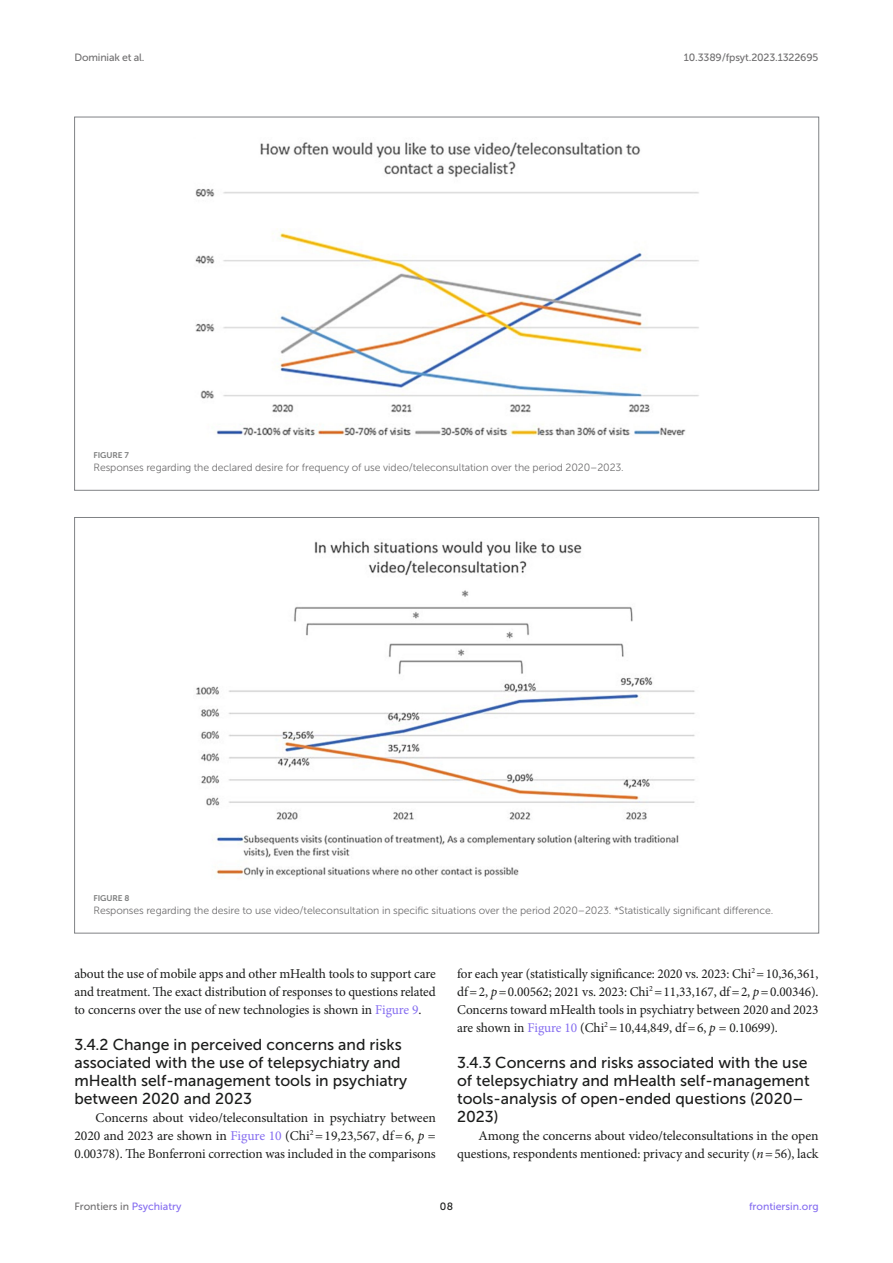
<style>
.page{position:relative;width:893px;height:1263px;background:#fff}
.page>*{position:absolute;margin:0;border:0;box-sizing:border-box;transform-origin:0 0}
.HEAD_3{font:15.75px/18px "Museo Sans 500";color:#1b1c1b}
.TEXT_FLUSH{font:13.5px/18px "Minion Pro";letter-spacing:-.005em;color:#1b1c1b;text-align:justify}
.FIG_LEG{font:10.5px "Museo Sans 300";letter-spacing:-.01em;color:#706f70}
.t1{font:10.5px "Museo Sans 500";letter-spacing:-.015em;color:#706f70}
.t2{font:10.5px "Museo Sans 500";color:#856df0}
.t3{font:10.5px "Museo Sans 500";color:#1b1c1b}
.FIG_HD{font:8.25px "Museo Sans 700";letter-spacing:-.01em;color:#7e7f7f}
.s1{color:#856df0}
.s2{font-style:italic}
</style>
<div class="page">
<img style="left:195px;top:142px;width:504px;height:294px">
<img style="left:196px;top:541px;width:499px;height:336px">
<p class="t1" style="left:74px;top:51px;width:72px">Dominiak et al.</p>
<p class="t1" style="left:684px;top:51px;width:136px">10.3389/fpsyt.2023.1322695</p>
<p class="FIG_HD" style="left:94px;top:450px;width:37px">FIGURE 7</p>
<p class="FIG_LEG" style="left:94px;top:462px;width:532px">Responses regarding the declared desire for frequency of use video/teleconsultation over the period 2020–2023.</p>
<p class="FIG_HD" style="left:94px;top:893px;width:37px">FIGURE 8</p>
<p class="FIG_LEG" style="left:94px;top:905px;width:681px">Responses regarding the desire to use video/teleconsultation in specific situations over the period 2020–2023. *Statistically significant difference.</p>
<p class="TEXT_FLUSH" style="left:74px;top:965px;width:363px">about the use of mobile apps and other mHealth tools to support care and treatment. The exact distribution of responses to questions related to concerns over the use of new technologies is shown in <span class="s1">Figure 9</span>.</p>
<p class="HEAD_3" style="left:74px;top:1036px;width:334px">3.4.2 Change in perceived concerns and risks associated with the use of telepsychiatry and mHealth self-management tools in psychiatry between 2020 and 2023</p>
<p class="TEXT_FLUSH" style="left:74px;top:1109px;width:363px;text-indent:21px">Concerns about video/teleconsultation in psychiatry between 2020 and 2023 are shown in <span class="s1">Figure 10</span> (Chi<sup>2</sup> =19,23,567, df=6, <span class="s2">p</span> = 0.00378). The Bonferroni correction was included in the comparisons</p>
<p class="TEXT_FLUSH" style="left:457px;top:965px;width:363px">for each year (statistically significance: 2020 vs. 2023: Chi<sup>2</sup> =10,36,361, df=2, <span class="s2">p</span>=0.00562; 2021 vs. 2023: Chi<sup>2</sup> =11,33,167, df=2, <span class="s2">p</span>=0.00346).<br>Concerns toward mHealth tools in psychiatry between 2020 and 2023 are shown in <span class="s1">Figure 10</span> (Chi<sup>2</sup> =10,44,849, df=6, <span class="s2">p</span> = 0.10699).</p>
<p class="HEAD_3" style="left:457px;top:1054px;width:354px">3.4.3 Concerns and risks associated with the use of telepsychiatry and mHealth self-management tools-analysis of open-ended questions (2020– 2023)</p>
<p class="TEXT_FLUSH" style="left:457px;top:1127px;width:363px;text-align:right">Among the concerns about video/teleconsultations in the open questions, respondents mentioned: privacy and security (<span class="s2">n</span>=56), lack</p>
<p class="t1" style="left:74px;top:1200px;width:109px">Frontiers in <span class="s1">Psychiatry</span></p>
<p class="t3" style="left:440px;top:1200px;width:15px">08</p>
<p class="t2" style="left:749px;top:1200px;width:71px">frontiersin.org</p>
</div>
